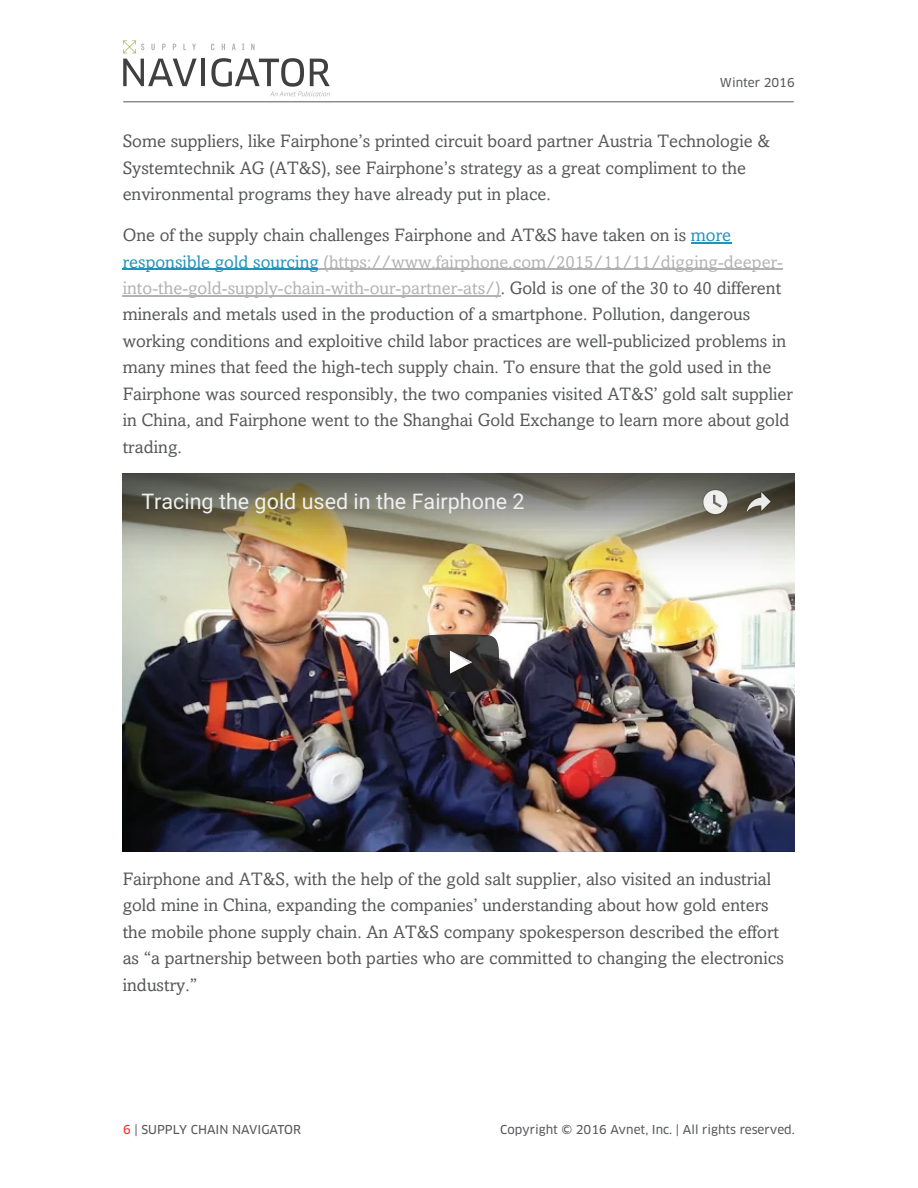
<style>
.page{position:relative;width:918px;height:1188px;background:#fff}
.page>*{position:absolute;margin:0;border:0;box-sizing:border-box;transform-origin:0 0}
.t1{font:21.6px "Roboto";color:#eff0f0}
.t2{font:18px/26.4px "Amasis ETW01";color:#565757}
.t3{font:12px "Clan OT News";color:#57585a}
.s1{color:#2093bc}
.s2{color:#b2b2b2}
.s3{color:#ee2d28}
</style>
<div class="page">
<hr style="left:691px;top:242px;width:40px;height:2px;background:#2093bc">
<hr style="left:123px;top:269px;width:196px;height:1px;background:#2093bc">
<hr style="left:319px;top:269px;width:464px;height:1px;background:#b2b2b2">
<hr style="left:123px;top:295px;width:378px;height:1px;background:#b2b2b2">
<img style="left:122px;top:591px;width:673px;height:261px">
<svg style="left:418px;top:634px;width:81px;height:58px;background:#3f3a39"></svg>
<img style="left:122px;top:473px;width:673px;height:118px">
<svg style="left:701px;top:488px;width:29px;height:29px"></svg>
<svg style="left:746px;top:486px;width:28px;height:31px"></svg>
<hr style="left:123px;top:101px;width:671px;height:1px;background:#57585a">
<svg style="left:151px;top:44px;width:4px;height:6px"></svg>
<svg style="left:162px;top:44px;width:4px;height:6px"></svg>
<svg style="left:173px;top:44px;width:3px;height:6px"></svg>
<svg style="left:183px;top:44px;width:3px;height:6px"></svg>
<svg style="left:192px;top:44px;width:4px;height:6px"></svg>
<svg style="left:211px;top:44px;width:3px;height:6px"></svg>
<svg style="left:222px;top:44px;width:3px;height:6px"></svg>
<svg style="left:232px;top:44px;width:4px;height:6px"></svg>
<svg style="left:251px;top:44px;width:4px;height:6px"></svg>
<svg style="left:123px;top:59px;width:74px;height:27px"></svg>
<hr style="left:201px;top:59px;width:4px;height:27px;background:#404041">
<svg style="left:123px;top:41px;width:21px;height:12px"></svg>
<svg style="left:211px;top:58px;width:119px;height:38px"></svg>
<svg style="left:242px;top:44px;width:2px;height:6px"></svg>
<p class="t3" style="left:720px;top:76px;width:76px">Winter 2016</p>
<p class="t2" style="left:123px;top:128px;width:649px">Some suppliers, like Fairphone’s printed circuit board partner Austria Technologie &amp;<br>Systemtechnik AG (AT&amp;S), see Fairphone’s strategy as a great compliment to the environmental programs they have already put in place.</p>
<p class="t2" style="left:123px;top:222px;width:672px">One of the supply chain challenges Fairphone and AT&amp;S have taken on is <span class="s1">more responsible gold sourcing</span> <span class="s2">(https://www.fairphone.com/2015/11/11/digging-deeper&shy;into-the-gold-supply-chain-with-our-partner-ats/)</span>. Gold is one of the 30 to 40 different minerals and metals used in the production of a smartphone. Pollution, dangerous working conditions and exploitive child labor practices are well-publicized problems in many mines that feed the high-tech supply chain. To ensure that the gold used in the Fairphone was sourced responsibly, the two companies visited AT&amp;S’ gold salt supplier in China, and Fairphone went to the Shanghai Gold Exchange to learn more about gold trading.</p>
<p class="t1" style="left:141px;top:487px;width:385px">Tracing the gold used in the Fairphone 2</p>
<p class="t2" style="left:123px;top:866px;width:663px">Fairphone and AT&amp;S, with the help of the gold salt supplier, also visited an industrial gold mine in China, expanding the companies’ understanding about how gold enters the mobile phone supply chain. An AT&amp;S company spokesperson described the effort as “a partnership between both parties who are committed to changing the electronics industry.”</p>
<p class="t3" style="left:123px;top:1122px;width:179px"><span class="s3">6</span> | SUPPLY CHAIN NAVIGATOR</p>
<p class="t3" style="left:500px;top:1122px;width:296px">Copyright © 2016 Avnet, Inc. | All rights reserved.</p>
</div>
